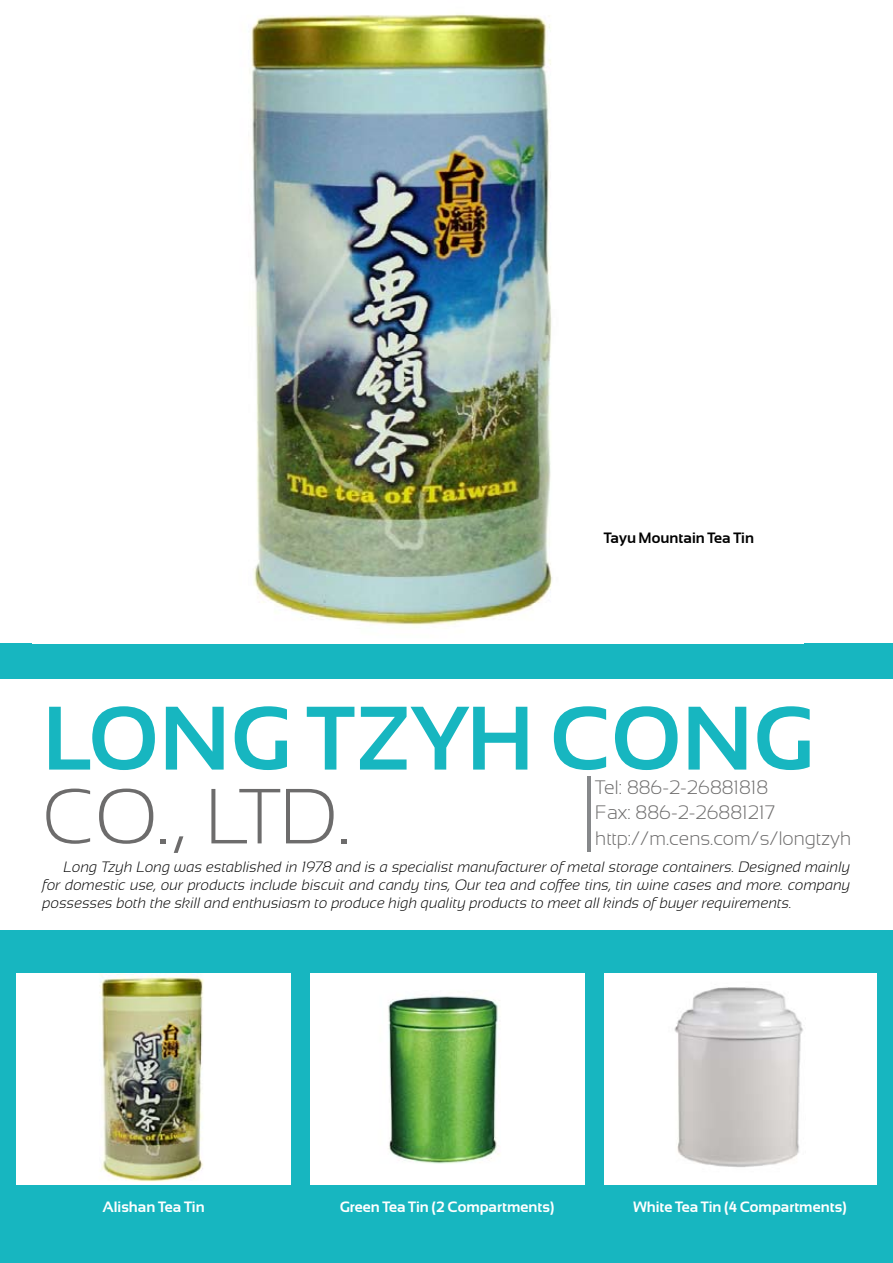
<style>
.page{position:relative;width:893px;height:1263px;background:#fff}
.page>*{position:absolute;margin:0;border:0;box-sizing:border-box;transform-origin:0 0}
.t1{font:700 90px "Sansation";color:#17b6c0}
.t2{font:300 78px "Sansation";color:#6d6c6c}
.t3{font:300 19.5px/25.5px "Sansation";color:#6d6c6c}
.t4{font:italic 300 15px/18px "Sansation";color:#000;text-align:justify}
.t5{font:700 15px "Sansation";color:#fff}
.t6{font:700 15px "Sansation";color:#000}
</style>
<div class="page">
<div style="left:0;top:643px;width:893px;height:620px;background:#17b6c0"></div>
<div style="left:0;top:679px;width:893px;height:251px;background:#fff"></div>
<div style="left:17px;top:973px;width:274px;height:212px;background:#fff"></div>
<div style="left:310px;top:973px;width:274px;height:212px;background:#fff"></div>
<div style="left:604px;top:973px;width:272px;height:212px;background:#fff"></div>
<hr style="left:587px;top:776px;width:3px;height:75px;background:#86888a">
<img style="left:250px;top:14px;width:302px;height:612px">
<img style="left:100px;top:974px;width:104px;height:208px">
<img style="left:388px;top:995px;width:111px;height:169px">
<img style="left:674px;top:987px;width:129px;height:180px">
<p class="t6" style="left:604px;top:529px;width:152px">Tayu Mountain Tea Tin</p>
<h1 class="t1" style="left:43px;top:688px;width:773px">LONG TZYH CONG</h1>
<h2 class="t2" style="left:43px;top:773px;width:309px">CO., LTD.</h2>
<h3 class="t3" style="left:595px;top:774px;width:257px">Tel: 886-2-26881818<br>Fax: 886-2-26881217 http://m.cens.com/s/longtzyh</h3>
<p class="t4" style="left:43px;top:858px;width:809px;text-indent:21px">Long Tzyh Long was established in 1978 and is a specialist manufacturer of metal storage containers. Designed mainly for domestic use, our products include biscuit and candy tins, Our tea and coffee tins, tin wine cases and more. company possesses both the skill and enthusiasm to produce high quality products to meet all kinds of buyer requirements.</p>
<p class="t5" style="left:102px;top:1199px;width:104px">Alishan Tea Tin</p>
<p class="t5" style="left:340px;top:1199px;width:216px">Green Tea Tin (2 Compartments)</p>
<p class="t5" style="left:633px;top:1199px;width:215px">White Tea Tin (4 Compartments)</p>
</div>
